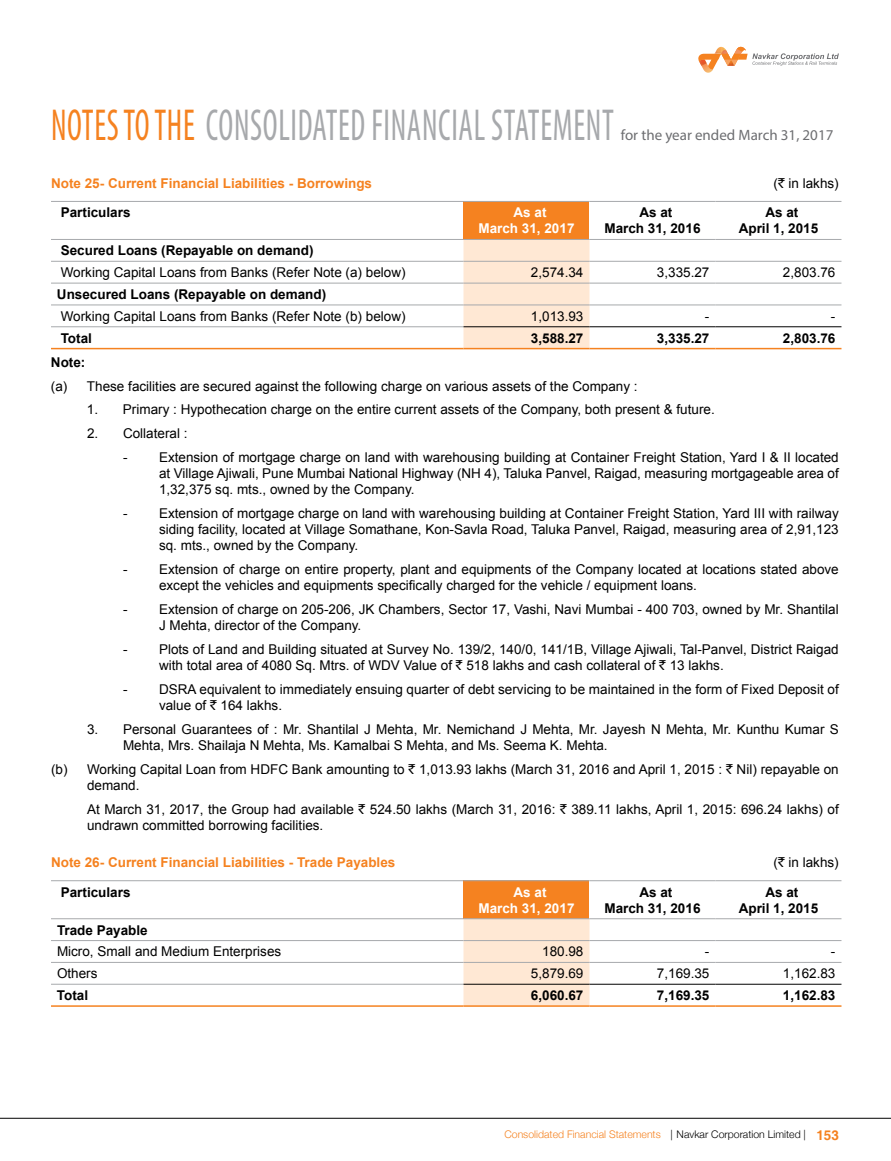
<style>
.page{position:relative;width:891px;height:1161px;background:#fff}
.page>*{position:absolute;margin:0;border:0;box-sizing:border-box;transform-origin:0 0}
.t1{font:condensed 45px "Myriad Pro";letter-spacing:.02em;color:#a7a9ac;scale:.74 1}
.t2{font:15px "Myriad Pro";color:#6d6e71}
.t3{font:13.5px/16.2px "Arial";color:#000}
.t4{font:700 13.5px/16.2px "Arial";color:#000;text-align:center}
.t5{font:700 13.5px "Arial";color:#f58220}
.t6{font:700 13.5px/16.2px "Arial";color:#fff;text-align:center}
.t7{font:300 10.5px "Helvetica Neue";color:#f58220}
.s1{color:#f58220}
.s2{font-family:"Rupee Foradian"}
.s3{font-weight:700}
.s4{color:#000}
.s5{font-family:"Helvetica";font-weight:700;font-size:13.5px}
</style>
<div class="page">
<hr style="left:0;top:1118px;width:891px;height:1px;background:#000">
<img style="left:704px;top:70px;width:9px;height:3px">
<svg style="left:698px;top:46px;width:141px;height:24px"></svg>
<div style="left:464px;top:201px;width:126px;height:38px;background:#f58220"></div>
<div style="left:464px;top:240px;width:126px;height:108px;background:#ffe8d4"></div>
<hr style="left:51px;top:239px;width:412px;height:1px;background:#a7a9ac">
<hr style="left:463px;top:239px;width:126px;height:1px;background:#a7a9ac">
<hr style="left:589px;top:239px;width:126px;height:1px;background:#a7a9ac">
<hr style="left:715px;top:239px;width:126px;height:1px;background:#a7a9ac">
<hr style="left:51px;top:261px;width:412px;height:1px;background:#a7a9ac">
<hr style="left:463px;top:261px;width:126px;height:1px;background:#a7a9ac">
<hr style="left:589px;top:261px;width:126px;height:1px;background:#a7a9ac">
<hr style="left:715px;top:261px;width:126px;height:1px;background:#a7a9ac">
<hr style="left:51px;top:283px;width:412px;height:1px;background:#a7a9ac">
<hr style="left:463px;top:283px;width:126px;height:1px;background:#a7a9ac">
<hr style="left:589px;top:283px;width:126px;height:1px;background:#a7a9ac">
<hr style="left:715px;top:283px;width:126px;height:1px;background:#a7a9ac">
<hr style="left:51px;top:305px;width:412px;height:1px;background:#a7a9ac">
<hr style="left:463px;top:305px;width:126px;height:1px;background:#a7a9ac">
<hr style="left:589px;top:305px;width:126px;height:1px;background:#a7a9ac">
<hr style="left:715px;top:305px;width:126px;height:1px;background:#a7a9ac">
<hr style="left:51px;top:201px;width:412px;height:1px;background:#a7a9ac">
<hr style="left:589px;top:201px;width:126px;height:1px;background:#a7a9ac">
<hr style="left:715px;top:201px;width:126px;height:1px;background:#a7a9ac">
<hr style="left:51px;top:326px;width:412px;height:1px;background:#a7a9ac">
<hr style="left:51px;top:348px;width:412px;height:1px;background:#f58220">
<hr style="left:463px;top:348px;width:126px;height:1px;background:#f58220">
<hr style="left:589px;top:348px;width:126px;height:1px;background:#f58220">
<hr style="left:715px;top:348px;width:126px;height:1px;background:#f58220">
<hr style="left:463px;top:326px;width:126px;height:1px;background:#000">
<hr style="left:589px;top:326px;width:126px;height:1px;background:#000">
<hr style="left:715px;top:326px;width:126px;height:1px;background:#000">
<hr style="left:463px;top:201px;width:126px;height:1px;background:#a7a9ac">
<div style="left:464px;top:881px;width:126px;height:38px;background:#f58220"></div>
<div style="left:464px;top:919px;width:126px;height:86px;background:#ffe8d4"></div>
<hr style="left:51px;top:918px;width:412px;height:1px;background:#a7a9ac">
<hr style="left:463px;top:918px;width:126px;height:1px;background:#a7a9ac">
<hr style="left:589px;top:918px;width:126px;height:1px;background:#a7a9ac">
<hr style="left:715px;top:918px;width:126px;height:1px;background:#a7a9ac">
<hr style="left:51px;top:940px;width:412px;height:1px;background:#a7a9ac">
<hr style="left:463px;top:940px;width:126px;height:1px;background:#a7a9ac">
<hr style="left:589px;top:940px;width:126px;height:1px;background:#a7a9ac">
<hr style="left:715px;top:940px;width:126px;height:1px;background:#a7a9ac">
<hr style="left:51px;top:962px;width:412px;height:1px;background:#a7a9ac">
<hr style="left:463px;top:962px;width:126px;height:1px;background:#a7a9ac">
<hr style="left:589px;top:962px;width:126px;height:1px;background:#a7a9ac">
<hr style="left:715px;top:962px;width:126px;height:1px;background:#a7a9ac">
<hr style="left:51px;top:880px;width:412px;height:1px;background:#a7a9ac">
<hr style="left:589px;top:880px;width:126px;height:1px;background:#a7a9ac">
<hr style="left:715px;top:880px;width:126px;height:1px;background:#a7a9ac">
<hr style="left:51px;top:984px;width:412px;height:1px;background:#a7a9ac">
<hr style="left:51px;top:1005px;width:412px;height:2px;background:#f58220">
<hr style="left:463px;top:1005px;width:126px;height:2px;background:#f58220">
<hr style="left:589px;top:1005px;width:126px;height:2px;background:#f58220">
<hr style="left:715px;top:1005px;width:126px;height:2px;background:#f58220">
<hr style="left:463px;top:984px;width:126px;height:1px;background:#000">
<hr style="left:589px;top:984px;width:126px;height:1px;background:#000">
<hr style="left:715px;top:984px;width:126px;height:1px;background:#000">
<hr style="left:463px;top:880px;width:126px;height:1px;background:#a7a9ac">
<h1 class="t1" style="left:51px;top:98px;width:761px"><span class="s1">NOTES TO THE</span> CONSOLIDATED FINANCIAL STATEMENT</h1>
<p class="t2" style="left:621px;top:126px;width:214px">for the year ended March 31, 2017</p>
<p class="t5" style="left:51px;top:175px;width:323px">Note 25- Current Financial Liabilities - Borrowings</p>
<p class="t3" style="left:774px;top:175px;width:67px">(<span class="s2">`</span> in lakhs)</p>
<p class="t4" style="left:61px;top:204px;width:71px">Particulars</p>
<p class="t6" style="left:478px;top:204px;width:98px">As at<br>March 31, 2017</p>
<p class="t4" style="left:604px;top:204px;width:98px">As at<br>March 31, 2016</p>
<p class="t4" style="left:739px;top:204px;width:81px">As at<br>April 1, 2015</p>
<p class="t3" style="left:61px;top:240px;width:346px;line-height:21.9px"><span class="s3">Secured Loans (Repayable on demand)<br></span>Working Capital Loans from Banks (Refer Note (a) below)</p>
<p class="t3" style="left:531px;top:264px;width:54px">2,574.34</p>
<p class="t3" style="left:657px;top:264px;width:54px">3,335.27</p>
<p class="t3" style="left:783px;top:264px;width:54px">2,803.76</p>
<p class="t3" style="left:57px;top:283px;width:350px;line-height:21.9px"><span class="s3">Unsecured Loans (Repayable on demand)<br></span>Working Capital Loans from Banks (Refer Note (b) below)</p>
<p class="t3" style="left:531px;top:308px;width:54px">1,013.93</p>
<p class="t3" style="left:705px;top:308px;width:6px">-</p>
<p class="t3" style="left:831px;top:308px;width:6px">-</p>
<p class="t4" style="left:61px;top:330px;width:33px">Total</p>
<p class="t4" style="left:531px;top:330px;width:54px">3,588.27</p>
<p class="t4" style="left:657px;top:330px;width:54px">3,335.27</p>
<p class="t4" style="left:783px;top:330px;width:54px">2,803.76</p>
<p class="t3" style="left:51px;top:351px;width:588px;line-height:23.7px"><span class="s3">Note:<br></span>(a) These facilities are secured against the following charge on various assets of the Company :</p>
<p class="t3" style="left:87px;top:402px;width:629px">1. Primary : Hypothecation charge on the entire current assets of the Company, both present &amp; future.</p>
<p class="t3" style="left:87px;top:425px;width:102px">2. Collateral :</p>
<p class="t3" style="left:159px;top:449px;width:681px;text-align:justify;text-indent:-36px">- Extension of mortgage charge on land with warehousing building at Container Freight Station, Yard I &amp; II located at Village Ajiwali, Pune Mumbai National Highway (NH 4), Taluka Panvel, Raigad, measuring mortgageable area of 1,32,375 sq. mts., owned by the Company.</p>
<p class="t3" style="left:159px;top:505px;width:681px;text-align:justify;text-indent:-36px">- Extension of mortgage charge on land with warehousing building at Container Freight Station, Yard III with railway siding facility, located at Village Somathane, Kon-Savla Road, Taluka Panvel, Raigad, measuring area of 2,91,123 sq. mts., owned by the Company.</p>
<p class="t3" style="left:159px;top:561px;width:681px;text-indent:-36px">- Extension of charge on entire property, plant and equipments of the Company located at locations stated above except the vehicles and equipments specifically charged for the vehicle / equipment loans.</p>
<p class="t3" style="left:159px;top:601px;width:681px;text-indent:-36px">- Extension of charge on 205-206, JK Chambers, Sector 17, Vashi, Navi Mumbai - 400 703, owned by Mr. Shantilal<br>J Mehta, director of the Company.</p>
<p class="t3" style="left:159px;top:641px;width:681px;text-indent:-36px">- Plots of Land and Building situated at Survey No. 139/2, 140/0, 141/1B, Village Ajiwali, Tal-Panvel, District Raigad with total area of 4080 Sq. Mtrs. of WDV Value of <span class="s2">`</span> 518 lakhs and cash collateral of <span class="s2">`</span> 13 lakhs.</p>
<p class="t3" style="left:159px;top:681px;width:681px;text-indent:-36px">- DSRA equivalent to immediately ensuing quarter of debt servicing to be maintained in the form of Fixed Deposit of value of <span class="s2">`</span> 164 lakhs.</p>
<p class="t3" style="left:123px;top:721px;width:717px;text-indent:-36px">3. Personal Guarantees of : Mr. Shantilal J Mehta, Mr. Nemichand J Mehta, Mr. Jayesh N Mehta, Mr. Kunthu Kumar S<br>Mehta, Mrs. Shailaja N Mehta, Ms. Kamalbai S Mehta, and Ms. Seema K. Mehta.</p>
<p class="t3" style="left:87px;top:761px;width:753px;text-indent:-36px">(b) Working Capital Loan from HDFC Bank amounting to <span class="s2">`</span> 1,013.93 lakhs (March 31, 2016 and April 1, 2015 : <span class="s2">`</span> Nil) repayable on demand.</p>
<p class="t3" style="left:87px;top:801px;width:753px">At March 31, 2017, the Group had available <span class="s2">`</span> 524.50 lakhs (March 31, 2016: <span class="s2">`</span> 389.11 lakhs, April 1, 2015: 696.24 lakhs) of undrawn committed borrowing facilities.</p>
<p class="t5" style="left:51px;top:855px;width:346px">Note 26- Current Financial Liabilities - Trade Payables</p>
<p class="t3" style="left:774px;top:854px;width:67px">(<span class="s2">`</span> in lakhs)</p>
<p class="t4" style="left:61px;top:884px;width:71px">Particulars</p>
<p class="t6" style="left:478px;top:884px;width:98px">As at<br>March 31, 2017</p>
<p class="t4" style="left:604px;top:884px;width:98px">As at<br>March 31, 2016</p>
<p class="t4" style="left:739px;top:884px;width:81px">As at<br>April 1, 2015</p>
<p class="t3" style="left:57px;top:919px;width:226px;line-height:21.9px"><span class="s3">Trade Payable<br></span>Micro, Small and Medium Enterprises</p>
<p class="t3" style="left:542px;top:944px;width:43px">180.98</p>
<p class="t3" style="left:705px;top:944px;width:6px">-</p>
<p class="t3" style="left:831px;top:944px;width:6px">-</p>
<p class="t3" style="left:57px;top:966px;width:42px">Others</p>
<p class="t3" style="left:531px;top:966px;width:54px">5,879.69</p>
<p class="t3" style="left:657px;top:966px;width:54px">7,169.35</p>
<p class="t3" style="left:783px;top:966px;width:54px">1,162.83</p>
<p class="t4" style="left:57px;top:987px;width:33px">Total</p>
<p class="t4" style="left:531px;top:987px;width:54px">6,060.67</p>
<p class="t4" style="left:657px;top:987px;width:54px">7,169.35</p>
<p class="t4" style="left:783px;top:987px;width:54px">1,162.83</p>
<p class="t7" style="left:504px;top:1127px;width:336px">Consolidated Financial Statements <span class="s4">| Navkar Corporation Limited |</span> <span class="s5">153</span></p>
</div>
